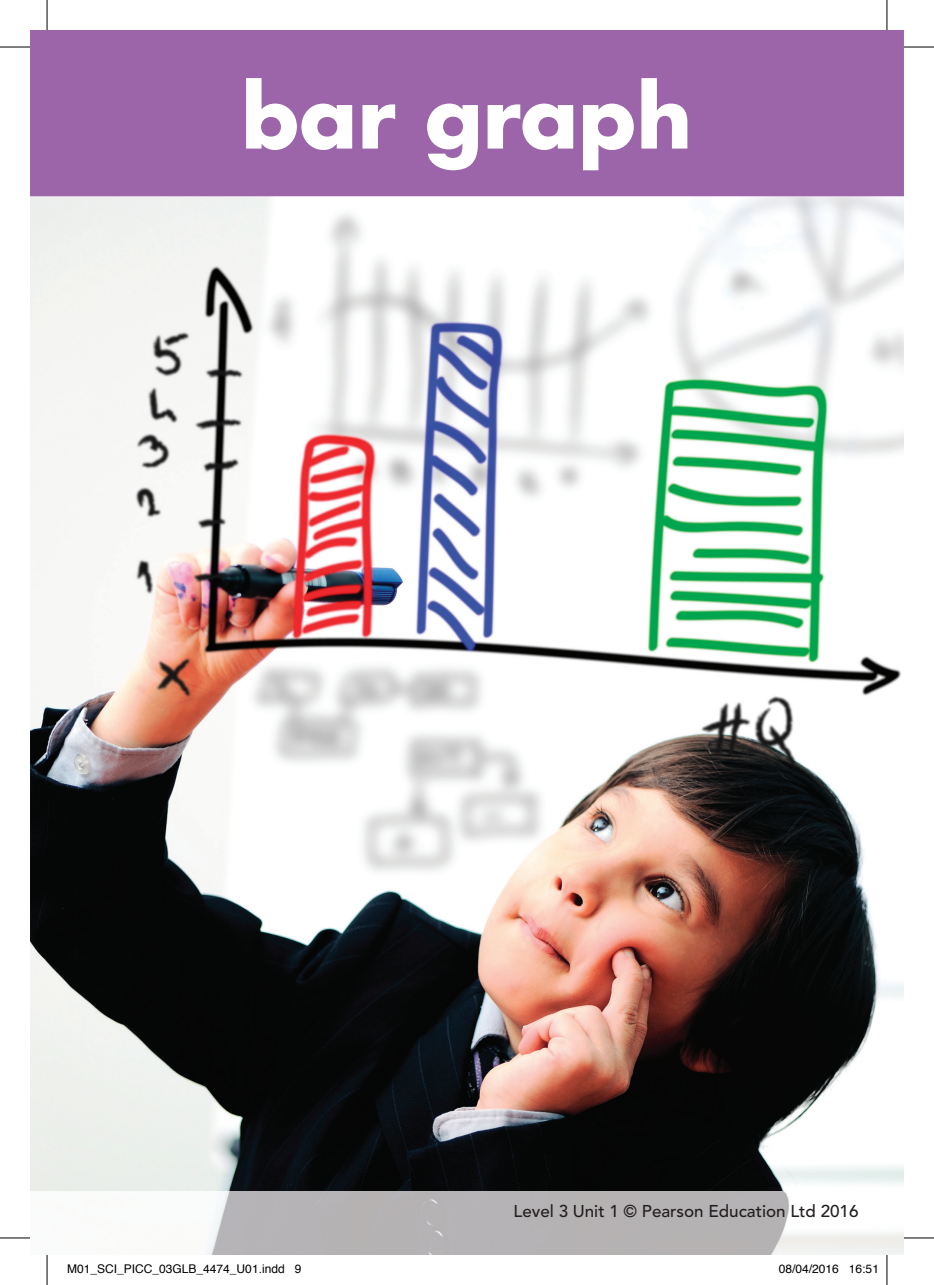
<style>
.page{position:relative;width:934px;height:1285px;background:#fff}
.page>*{position:absolute;margin:0;border:0;box-sizing:border-box;transform-origin:0 0}
.t1{font:700 84.8px "Futura LT Pro";color:#fff}
.t2{font:500 17px "Avenir LT Pro";color:#231f20}
.t3{font:12px "Helvetica";color:#000}
</style>
<div class="page">
<img style="left:30px;top:196px;width:873px;height:995px">
<div style="left:36px;top:36px;width:861px;height:154px;background:#9c65aa"></div>
<div style="left:30px;top:30px;width:873px;height:166px;border:12px solid #9c65aa"></div>
<img style="left:206px;top:1191px;width:697px;height:64px">
<hr style="left:0;top:47px;width:30px;height:1px;background:#000">
<hr style="left:903px;top:47px;width:30px;height:1px;background:#000">
<hr style="left:0;top:1237px;width:30px;height:1px;background:#000">
<hr style="left:903px;top:1237px;width:30px;height:1px;background:#000">
<hr style="left:47px;top:0;width:1px;height:30px;background:#000">
<hr style="left:47px;top:1255px;width:1px;height:30px;background:#000">
<hr style="left:886px;top:0;width:1px;height:30px;background:#000">
<hr style="left:886px;top:1255px;width:1px;height:30px;background:#000">
<h1 class="t1" style="left:241px;top:51px;width:452px">bar graph</h1>
<h2 class="t2" style="left:513px;top:1200px;width:346px">Level 3 Unit 1 © Pearson Education Ltd 2016</h2>
<p class="t3" style="left:67px;top:1259px;width:236px">M01_SCI_PICC_03GLB_4474_U01.indd 9</p>
<p class="t3" style="left:778px;top:1259px;width:102px">08/04/2016 16:51</p>
</div>
